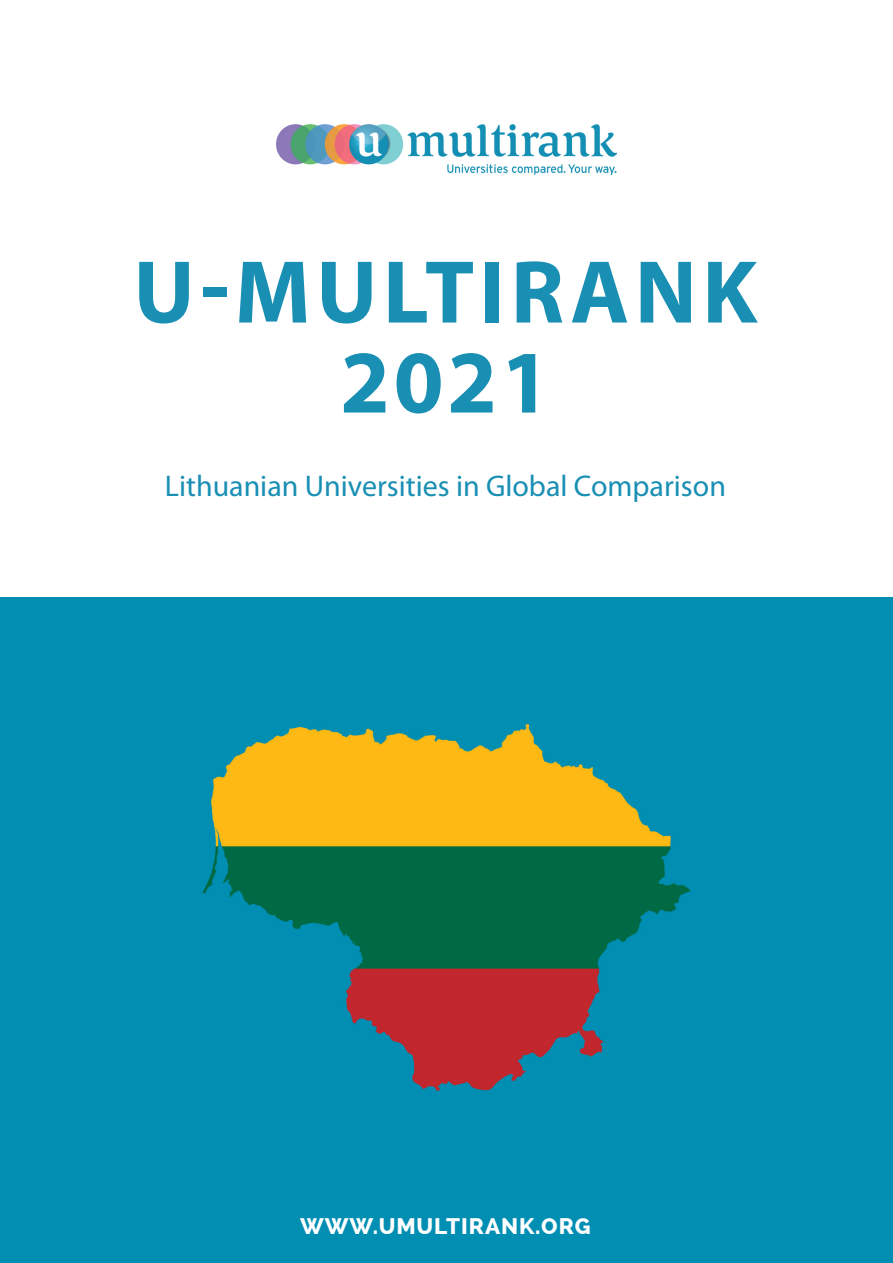
<style>
.page{position:relative;width:893px;height:1263px;background:#fff}
.page>*{position:absolute;margin:0;border:0;box-sizing:border-box;transform-origin:0 0}
.Title{font:700 90px "Myriad Pro";letter-spacing:.06em;color:#198fb4}
.Body_Text_-_Align_Le{font:30px "Myriad Pro";color:#198fb4}
.Subhead_-_Align_Left{font:800 22.5px "Raleway";letter-spacing:.04em;color:#fff}
</style>
<div class="page">
<img style="left:0;top:597px;width:893px;height:666px">
<img style="left:276px;top:124px;width:341px;height:50px">
<p class="Title" style="left:133px;top:233px;width:626px">U-MULTIRANK</p>
<p class="Title" style="left:340px;top:323px;width:212px">2021</p>
<p class="Body_Text_-_Align_Le" style="left:165px;top:467px;width:563px">Lithuanian Universities in Global Comparison</p>
<p class="Subhead_-_Align_Left" style="left:300px;top:1213px;width:292px">WWW.UMULTIRANK.ORG</p>
</div>
